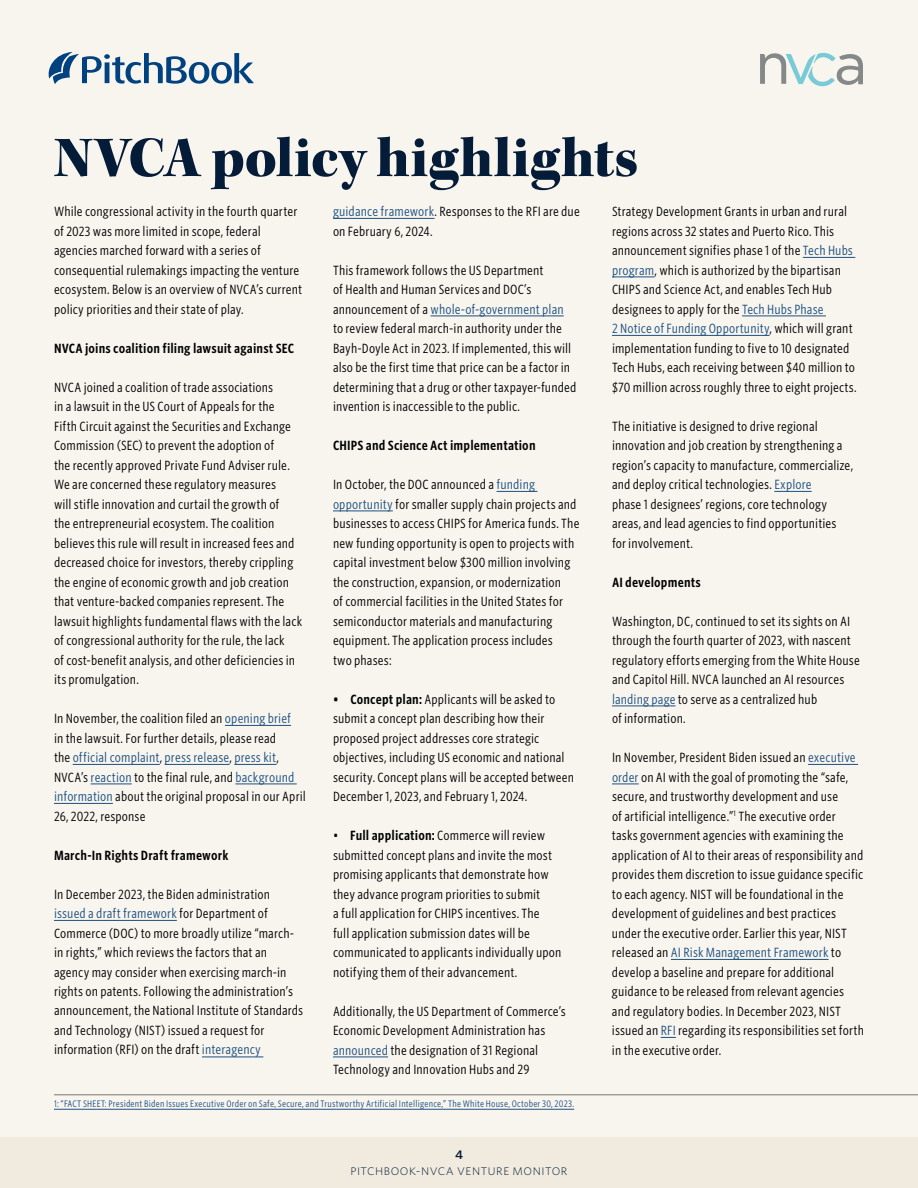
<style>
.page{position:relative;width:918px;height:1188px;background:#fff}
.page>*{position:absolute;margin:0;border:0;box-sizing:border-box;transform-origin:0 0}
.CR_H1{font:58.5px "Kepler Std Black Subh";color:#051c38}
.VM_Tight_text{font:12.75px/19.5px "Whitney Cond S Sm";letter-spacing:.01em;color:#000}
.VM_Tight_text-2{font:600 12.75px "Whitney Cond S Sm";letter-spacing:.01em;color:#000}
.t1{font:600 12px "Whitney S Sm";color:#051c38}
.t2{font:300 10.5px "Whitney S Sm";letter-spacing:.045em;color:#051c38}
.CR_Footnote{font:9px "Whitney Cond S Sm";letter-spacing:.02em;color:#1d5080}
.s1{color:#1d5080}
.s2{font-weight:600}
</style>
<div class="page">
<div style="left:0;top:0;width:918px;height:1137px;background:#f8f5ef"></div>
<div style="left:0;top:1137px;width:918px;height:51px;background:#f0ebde"></div>
<svg style="left:49px;top:52px;width:205px;height:32px"></svg>
<svg style="left:760px;top:53px;width:103px;height:33px"></svg>
<hr style="left:225px;top:725px;width:66px;height:1px;background:#1d5080">
<hr style="left:73px;top:764px;width:87px;height:1px;background:#1d5080">
<hr style="left:165px;top:764px;width:65px;height:1px;background:#1d5080">
<hr style="left:234px;top:764px;width:42px;height:1px;background:#1d5080">
<hr style="left:91px;top:784px;width:41px;height:1px;background:#1d5080">
<hr style="left:235px;top:784px;width:62px;height:1px;background:#1d5080">
<hr style="left:54px;top:803px;width:59px;height:1px;background:#1d5080">
<hr style="left:54px;top:920px;width:123px;height:1px;background:#1d5080">
<hr style="left:202px;top:1057px;width:61px;height:1px;background:#1d5080">
<hr style="left:333px;top:218px;width:102px;height:1px;background:#1d5080">
<hr style="left:431px;top:316px;width:133px;height:1px;background:#1d5080">
<hr style="left:497px;top:491px;width:40px;height:1px;background:#1d5080">
<hr style="left:333px;top:511px;width:60px;height:1px;background:#1d5080">
<hr style="left:333px;top:1057px;width:55px;height:1px;background:#1d5080">
<hr style="left:803px;top:257px;width:52px;height:1px;background:#1d5080">
<hr style="left:612px;top:277px;width:43px;height:1px;background:#1d5080">
<hr style="left:742px;top:316px;width:84px;height:1px;background:#1d5080">
<hr style="left:612px;top:335px;width:158px;height:1px;background:#1d5080">
<hr style="left:774px;top:491px;width:38px;height:1px;background:#1d5080">
<hr style="left:612px;top:706px;width:64px;height:1px;background:#1d5080">
<hr style="left:808px;top:764px;width:50px;height:1px;background:#1d5080">
<svg style="left:612px;top:784px;width:27px;height:1px"></svg>
<hr style="left:671px;top:959px;width:158px;height:1px;background:#1d5080">
<svg style="left:661px;top:1037px;width:15px;height:1px"></svg>
<hr style="left:54px;top:1095px;width:864px;height:1px;background:#78766f">
<hr style="left:54px;top:1109px;width:520px;height:1px;background:#1d5080">
<p class="CR_H1" style="left:54px;top:124px;width:586px">NVCA policy highlights</p>
<p class="VM_Tight_text" style="left:54px;top:201px;width:250px">While congressional activity in the fourth quarter of 2023 was more limited in scope, federal agencies marched forward with a series of consequential rulemakings impacting the venture ecosystem. Below is an overview of NVCA’s current policy priorities and their state of play.</p>
<p class="VM_Tight_text-2" style="left:54px;top:339px;width:242px">NVCA joins coalition filing lawsuit against SEC</p>
<p class="VM_Tight_text" style="left:54px;top:377px;width:250px">NVCA joined a coalition of trade associations<br>in a lawsuit in the US Court of Appeals for the<br>Fifth Circuit against the Securities and Exchange Commission (SEC) to prevent the adoption of<br>the recently approved Private Fund Adviser rule.<br>We are concerned these regulatory measures<br>will stifle innovation and curtail the growth of<br>the entrepreneurial ecosystem. The coalition believes this rule will result in increased fees and decreased choice for investors, thereby crippling the engine of economic growth and job creation that venture-backed companies represent. The lawsuit highlights fundamental flaws with the lack of congressional authority for the rule, the lack<br>of cost-benefit analysis, and other deficiencies in its promulgation.</p>
<p class="VM_Tight_text" style="left:54px;top:708px;width:253px">In November, the coalition filed an <span class="s1">opening brief<br></span>in the lawsuit. For further details, please read<br>the <span class="s1">official complaint</span>, <span class="s1">press release</span>, <span class="s1">press kit</span>, NVCA’s <span class="s1">reaction</span> to the final rule, and <span class="s1">background information</span> about the original proposal in our April 26, 2022, response</p>
<p class="VM_Tight_text-2" style="left:54px;top:846px;width:176px">March-In Rights Draft framework</p>
<p class="VM_Tight_text" style="left:54px;top:884px;width:251px">In December 2023, the Biden administration <span class="s1">issued a draft framework</span> for Department of Commerce (DOC) to more broadly utilize “march&shy;in rights,” which reviews the factors that an agency may consider when exercising march-in rights on patents. Following the administration’s announcement, the National Institute of Standards and Technology (NIST) issued a request for information (RFI) on the draft <span class="s1">interagency</span></p>
<p class="VM_Tight_text" style="left:333px;top:201px;width:248px"><span class="s1">guidance framework</span>. Responses to the RFI are due on February 6, 2024.</p>
<p class="VM_Tight_text" style="left:333px;top:260px;width:245px">This framework follows the US Department<br>of Health and Human Services and DOC’s announcement of a <span class="s1">whole-of-government plan </span>to review federal march-in authority under the Bayh-Doyle Act in 2023. If implemented, this will also be the first time that price can be a factor in determining that a drug or other taxpayer-funded invention is inaccessible to the public.</p>
<p class="VM_Tight_text-2" style="left:333px;top:437px;width:204px">CHIPS and Science Act implementation</p>
<p class="VM_Tight_text" style="left:333px;top:474px;width:248px">In October, the DOC announced a <span class="s1">funding opportunity</span> for smaller supply chain projects and businesses to access CHIPS for America funds. The new funding opportunity is open to projects with capital investment below $300 million involving the construction, expansion, or modernization<br>of commercial facilities in the United States for semiconductor materials and manufacturing equipment. The application process includes<br>two phases:</p>
<p class="VM_Tight_text" style="left:333px;top:689px;width:243px"><span class="s2">• Concept plan:</span> Applicants will be asked to submit a concept plan describing how their proposed project addresses core strategic objectives, including US economic and national security. Concept plans will be accepted between December 1, 2023, and February 1, 2024.</p>
<p class="VM_Tight_text" style="left:333px;top:825px;width:230px">• <span class="s2">Full application:</span> Commerce will review submitted concept plans and invite the most promising applicants that demonstrate how they advance program priorities to submit<br>a full application for CHIPS incentives. The<br>full application submission dates will be communicated to applicants individually upon notifying them of their advancement.</p>
<p class="VM_Tight_text" style="left:333px;top:1001px;width:234px">Additionally, the US Department of Commerce’s Economic Development Administration has <span class="s1">announced</span> the designation of 31 Regional Technology and Innovation Hubs and 29</p>
<p class="VM_Tight_text" style="left:612px;top:201px;width:246px">Strategy Development Grants in urban and rural regions across 32 states and Puerto Rico. This announcement signifies phase 1 of the <span class="s1">Tech Hubs program</span>, which is authorized by the bipartisan CHIPS and Science Act, and enables Tech Hub designees to apply for the <span class="s1">Tech Hubs Phase<br>2 Notice of Funding Opportunity</span>, which will grant implementation funding to five to 10 designated Tech Hubs, each receiving between $40 million to $70 million across roughly three to eight projects.</p>
<p class="VM_Tight_text" style="left:612px;top:416px;width:243px">The initiative is designed to drive regional innovation and job creation by strengthening a region’s capacity to manufacture, commercialize, and deploy critical technologies. <span class="s1">Explore<br></span>phase 1 designees’ regions, core technology areas, and lead agencies to find opportunities for involvement.</p>
<p class="VM_Tight_text-2" style="left:612px;top:573px;width:90px">AI developments</p>
<p class="VM_Tight_text" style="left:612px;top:611px;width:249px">Washington, DC, continued to set its sights on AI through the fourth quarter of 2023, with nascent regulatory efforts emerging from the White House and Capitol Hill. NVCA launched an AI resources <span class="s1">landing page</span> to serve as a centralized hub<br>of information.</p>
<p class="VM_Tight_text" style="left:612px;top:747px;width:254px">In November, President Biden issued an <span class="s1">executive order</span> on AI with the goal of promoting the “safe, secure, and trustworthy development and use<br>of artificial intelligence.”<sup>1</sup> The executive order tasks government agencies with examining the application of AI to their areas of responsibility and provides them discretion to issue guidance specific to each agency. NIST will be foundational in the development of guidelines and best practices under the executive order. Earlier this year, NIST released an <span class="s1">AI Risk Management Framework</span> to develop a baseline and prepare for additional guidance to be released from relevant agencies and regulatory bodies. In December 2023, NIST issued an <span class="s1">RFI</span> regarding its responsibilities set forth in the executive order.</p>
<p class="CR_Footnote" style="left:54px;top:1098px;width:522px">1: “FACT SHEET: President Biden Issues Executive Order on Safe, Secure, and Trustworthy Artificial Intelligence,” The White House, October 30, 2023.</p>
<p class="t1" style="left:455px;top:1146px;width:9px">4</p>
<p class="t2" style="left:350px;top:1164px;width:219px">PITCHBOOK-NVCA VENTURE MONITOR</p>
</div>
